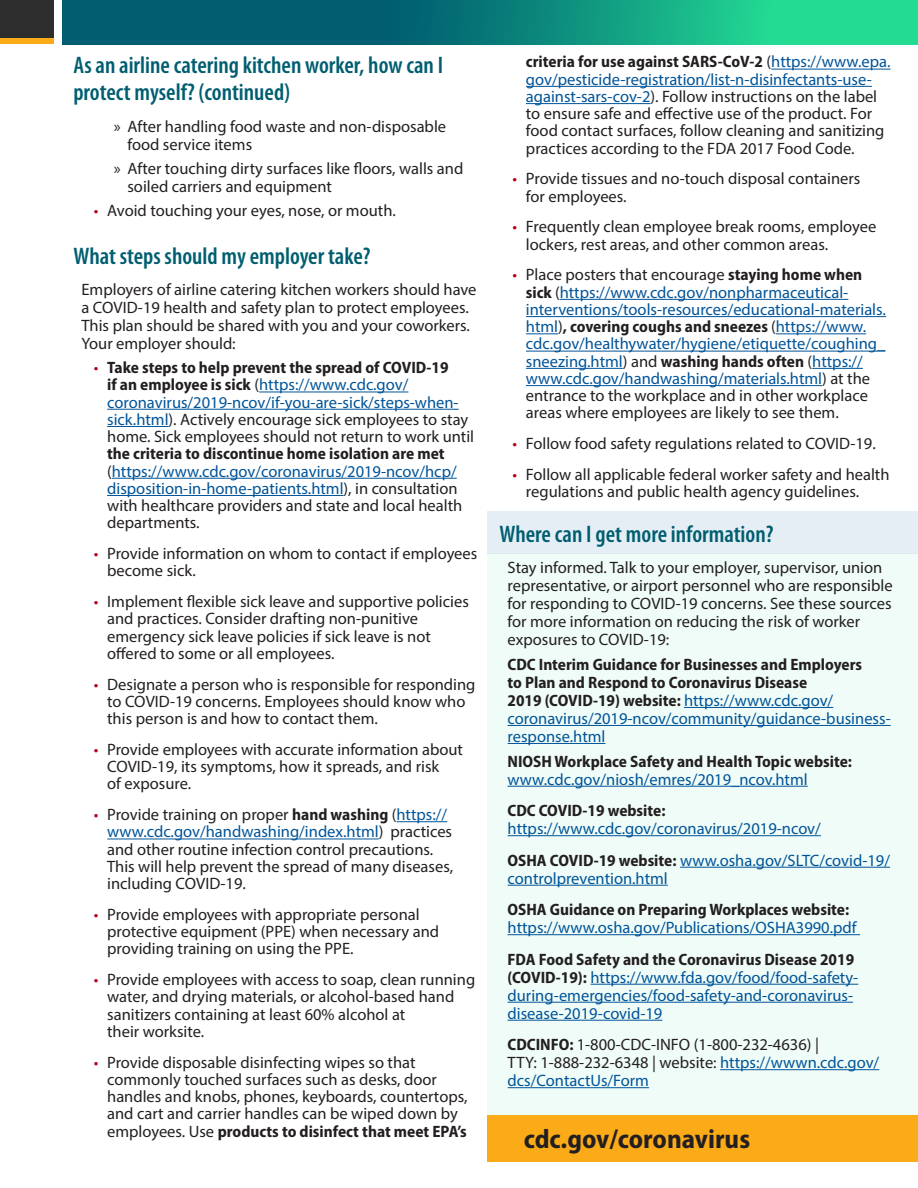
<style>
.page{position:relative;width:918px;height:1188px;background:#fff}
.page>*{position:absolute;margin:0;border:0;box-sizing:border-box;transform-origin:0 0}
.BOTTOM_LINK_For_more{font:700 semi-condensed 27px "Myriad Pro";color:#231f20}
.H2_headers_SMALL{font:600 condensed 24px/27px "Myriad Pro";color:#005e70}
.L1_myriad_list_bulle{font:16.5px/17.2px "Myriad Pro";color:#231f20}
.p_myriad{font:16.5px/18px "Myriad Pro";color:#231f20}
.L1_myriad_list_bulle-2{font:16.5px/17.2px "Myriad Pro";color:#005499}
.p_myriad-2{font:16.5px/18px "Myriad Pro";color:#005499}
.p_myriad-3{font:700 semi-condensed 16.5px/18px "Myriad Pro";color:#231f20}
.L2_myriad_list_bulle{font:16.5px/18px "Myriad Pro";color:#231f20}
.s1{color:#b3001e}
.s2{font-weight:700;font-stretch:semi-condensed}
.s3{color:#005499}
.s4{color:#231f20}
.s5{font-weight:700;font-stretch:semi-condensed;color:#231f20}
.s6{font-weight:400;font-stretch:normal;color:#005499}
</style>
<div class="page">
<div style="left:487px;top:554px;width:431px;height:561px;background:#f0fcf7"></div>
<div style="left:487px;top:511px;width:431px;height:43px;background:#e6eef5"></div>
<div style="left:487px;top:1115px;width:431px;height:47px;background:#fbab18"></div>
<hr style="left:259px;top:392px;width:149px;height:1px;background:#005499">
<hr style="left:107px;top:409px;width:352px;height:1px;background:#005499">
<hr style="left:107px;top:426px;width:62px;height:1px;background:#005499">
<hr style="left:112px;top:478px;width:345px;height:1px;background:#005499">
<hr style="left:107px;top:495px;width:237px;height:1px;background:#005499">
<hr style="left:397px;top:821px;width:50px;height:1px;background:#005499">
<hr style="left:107px;top:839px;width:272px;height:1px;background:#005499">
<hr style="left:771px;top:69px;width:120px;height:1px;background:#005499">
<hr style="left:526px;top:86px;width:346px;height:1px;background:#005499">
<hr style="left:526px;top:103px;width:125px;height:1px;background:#005499">
<hr style="left:560px;top:299px;width:288px;height:1px;background:#005499">
<hr style="left:526px;top:316px;width:360px;height:1px;background:#005499">
<hr style="left:526px;top:333px;width:32px;height:1px;background:#005499">
<hr style="left:776px;top:333px;width:90px;height:1px;background:#005499">
<hr style="left:526px;top:351px;width:359px;height:1px;background:#005499">
<hr style="left:526px;top:368px;width:97px;height:1px;background:#005499">
<hr style="left:812px;top:368px;width:51px;height:1px;background:#005499">
<hr style="left:526px;top:385px;width:296px;height:1px;background:#005499">
<hr style="left:684px;top:707px;width:149px;height:1px;background:#005499">
<hr style="left:508px;top:725px;width:383px;height:1px;background:#005499">
<hr style="left:508px;top:743px;width:97px;height:1px;background:#005499">
<hr style="left:508px;top:786px;width:300px;height:1px;background:#005499">
<hr style="left:508px;top:835px;width:313px;height:1px;background:#005499">
<hr style="left:680px;top:867px;width:210px;height:1px;background:#005499">
<hr style="left:508px;top:885px;width:160px;height:1px;background:#005499">
<hr style="left:508px;top:934px;width:352px;height:1px;background:#005499">
<hr style="left:591px;top:984px;width:267px;height:1px;background:#005499">
<hr style="left:508px;top:1002px;width:345px;height:1px;background:#005499">
<hr style="left:508px;top:1020px;width:154px;height:1px;background:#005499">
<hr style="left:720px;top:1069px;width:159px;height:1px;background:#005499">
<hr style="left:508px;top:1087px;width:141px;height:1px;background:#005499">
<svg style="left:62px;top:0;width:856px;height:44px"></svg>
<div style="left:0;top:37px;width:54px;height:7px;background:#fbab18"></div>
<div style="left:0;top:0;width:54px;height:38px;background:#2d2d2d"></div>
<h2 class="H2_headers_SMALL" style="left:73px;top:52px;width:371px">As an airline catering kitchen worker, how can I protect myself? (continued)</h2>
<p class="L2_myriad_list_bulle" style="left:127px;top:117px;width:320px;text-indent:-14px">» After handling food waste and non-disposable food service items</p>
<p class="L2_myriad_list_bulle" style="left:127px;top:160px;width:337px;text-indent:-14px">» After touching dirty surfaces like floors, walls and soiled carriers and equipment</p>
<p class="L1_myriad_list_bulle" style="left:94px;top:202px;width:304px"><span class="s1">•</span> Avoid touching your eyes, nose, or mouth.</p>
<h2 class="H2_headers_SMALL" style="left:73px;top:243px;width:299px">What steps should my employer take?</h2>
<p class="p_myriad" style="left:82px;top:280px;width:397px">Employers of airline catering kitchen workers should have a COVID-19 health and safety plan to protect employees.<br>This plan should be shared with you and your coworkers.<br>Your employer should:</p>
<p class="L1_myriad_list_bulle" style="left:107px;top:359px;width:368px;text-indent:-14px"><span class="s1">•</span> <span class="s2">Take steps to help prevent the spread of COVID-19<br>if an employee is sick</span> (<span class="s3">https://www.cdc.gov/ coronavirus/2019-ncov/if-you-are-sick/steps-when&shy;sick.html</span>). Actively encourage sick employees to stay home. Sick employees should not return to work until <span class="s2">the criteria to discontinue home isolation are met </span>(<span class="s3">https://www.cdc.gov/coronavirus/2019-ncov/hcp/ disposition-in-home-patients.html</span>), in consultation with healthcare providers and state and local health departments.</p>
<p class="L1_myriad_list_bulle" style="left:107px;top:545px;width:372px;text-indent:-14px"><span class="s1">•</span> Provide information on whom to contact if employees become sick.</p>
<p class="L1_myriad_list_bulle" style="left:107px;top:593px;width:363px;text-indent:-14px"><span class="s1">•</span> Implement flexible sick leave and supportive policies and practices. Consider drafting non-punitive emergency sick leave policies if sick leave is not offered to some or all employees.</p>
<p class="L1_myriad_list_bulle" style="left:107px;top:675px;width:370px;text-indent:-14px"><span class="s1">•</span> Designate a person who is responsible for responding to COVID-19 concerns. Employees should know who this person is and how to contact them.</p>
<p class="L1_myriad_list_bulle" style="left:107px;top:740px;width:357px;text-indent:-14px"><span class="s1">•</span> Provide employees with accurate information about<br>COVID-19, its symptoms, how it spreads, and risk<br>of exposure.</p>
<p class="L1_myriad_list_bulle" style="left:107px;top:806px;width:347px;text-indent:-14px"><span class="s1">•</span> Provide training on proper <span class="s2">hand washing</span> (<span class="s3">https:// www.cdc.gov/handwashing/index.html</span>) practices and other routine infection control precautions.<br>This will help prevent the spread of many diseases, including COVID-19.</p>
<p class="L1_myriad_list_bulle" style="left:107px;top:905px;width:334px;text-indent:-14px"><span class="s1">•</span> Provide employees with appropriate personal protective equipment (PPE) when necessary and providing training on using the PPE.</p>
<p class="L1_myriad_list_bulle" style="left:107px;top:971px;width:370px;text-indent:-14px"><span class="s1">•</span> Provide employees with access to soap, clean running water, and drying materials, or alcohol-based hand sanitizers containing at least 60% alcohol at<br>their worksite.</p>
<p class="L1_myriad_list_bulle" style="left:107px;top:1053px;width:362px;text-indent:-14px"><span class="s1">•</span> Provide disposable disinfecting wipes so that commonly touched surfaces such as desks, door handles and knobs, phones, keyboards, countertops, and cart and carrier handles can be wiped down by employees. Use <span class="s2">products to disinfect that meet EPA’s</span></p>
<p class="L1_myriad_list_bulle" style="left:526px;top:53px;width:366px"><span class="s2">criteria for use against SARS-CoV-2</span> (<span class="s3">https://www.epa. gov/pesticide-registration/list-n-disinfectants-use&shy;against-sars-cov-2</span>). Follow instructions on the label to ensure safe and effective use of the product. For food contact surfaces, follow cleaning and sanitizing practices according to the FDA 2017 Food Code.</p>
<p class="L1_myriad_list_bulle" style="left:526px;top:170px;width:336px;text-indent:-14px"><span class="s1">•</span> Provide tissues and no-touch disposal containers for employees.</p>
<p class="L1_myriad_list_bulle" style="left:526px;top:218px;width:352px;text-indent:-14px"><span class="s1">•</span> Frequently clean employee break rooms, employee lockers, rest areas, and other common areas.</p>
<p class="L1_myriad_list_bulle-2" style="left:526px;top:266px;width:361px;text-indent:-14px"><span class="s1">•</span> <span class="s4">Place posters that encourage</span> <span class="s5">staying home when sick</span> <span class="s4">(</span>https://www.cdc.gov/nonpharmaceutical&shy;interventions/tools-resources/educational-materials. html<span class="s4">)</span><span class="s5">, covering coughs and sneezes</span> <span class="s4">(</span>https://www. cdc.gov/healthywater/hygiene/etiquette/coughing_ sneezing.html<span class="s4">) and</span> <span class="s5">washing hands often</span> <span class="s4">(</span>https:// www.cdc.gov/handwashing/materials.html<span class="s4">) at the entrance to the workplace and in other workplace areas where employees are likely to see them.</span></p>
<p class="L1_myriad_list_bulle" style="left:512px;top:435px;width:365px"><span class="s1">•</span> Follow food safety regulations related to COVID-19.</p>
<p class="L1_myriad_list_bulle" style="left:526px;top:466px;width:365px;text-indent:-14px"><span class="s1">•</span> Follow all applicable federal worker safety and health regulations and public health agency guidelines.</p>
<h2 class="H2_headers_SMALL" style="left:500px;top:521px;width:276px">Where can I get more information?</h2>
<p class="p_myriad" style="left:508px;top:558px;width:387px">Stay informed. Talk to your employer, supervisor, union representative, or airport personnel who are responsible for responding to COVID-19 concerns. See these sources for more information on reducing the risk of worker exposures to COVID-19:</p>
<p class="p_myriad-3" style="left:508px;top:655px;width:385px">CDC Interim Guidance for Businesses and Employers<br>to Plan and Respond to Coronavirus Disease<br>2019 (COVID-19) website: <span class="s6">https://www.cdc.gov/ coronavirus/2019-ncov/community/guidance-business&shy;response.html</span></p>
<p class="p_myriad-3" style="left:508px;top:752px;width:346px">NIOSH Workplace Safety and Health Topic website: <span class="s6">www.cdc.gov/niosh/emres/2019_ncov.html</span></p>
<p class="p_myriad-2" style="left:508px;top:801px;width:315px"><span class="s5">CDC COVID-19 website: </span>https://www.cdc.gov/coronavirus/2019-ncov/</p>
<p class="p_myriad-2" style="left:508px;top:851px;width:384px"><span class="s5">OSHA COVID-19 website:</span> www.osha.gov/SLTC/covid-19/ controlprevention.html</p>
<p class="p_myriad-2" style="left:508px;top:900px;width:351px"><span class="s5">OSHA Guidance on Preparing Workplaces website: </span>https://www.osha.gov/Publications/OSHA3990.pdf</p>
<p class="p_myriad-2" style="left:508px;top:950px;width:352px"><span class="s5">FDA Food Safety and the Coronavirus Disease 2019 (COVID-19):</span> https://www.fda.gov/food/food-safety&shy;during-emergencies/food-safety-and-coronavirus&shy;disease-2019-covid-19</p>
<p class="p_myriad" style="left:508px;top:1035px;width:373px"><span class="s2">CDCINFO:</span> 1-800-CDC-INFO (1-800-232-4636) |<br>TTY: 1-888-232-6348 | website: <span class="s3">https://wwwn.cdc.gov/ dcs/ContactUs/Form</span></p>
<p class="BOTTOM_LINK_For_more" style="left:524px;top:1124px;width:228px">cdc.gov/coronavirus</p>
</div>
